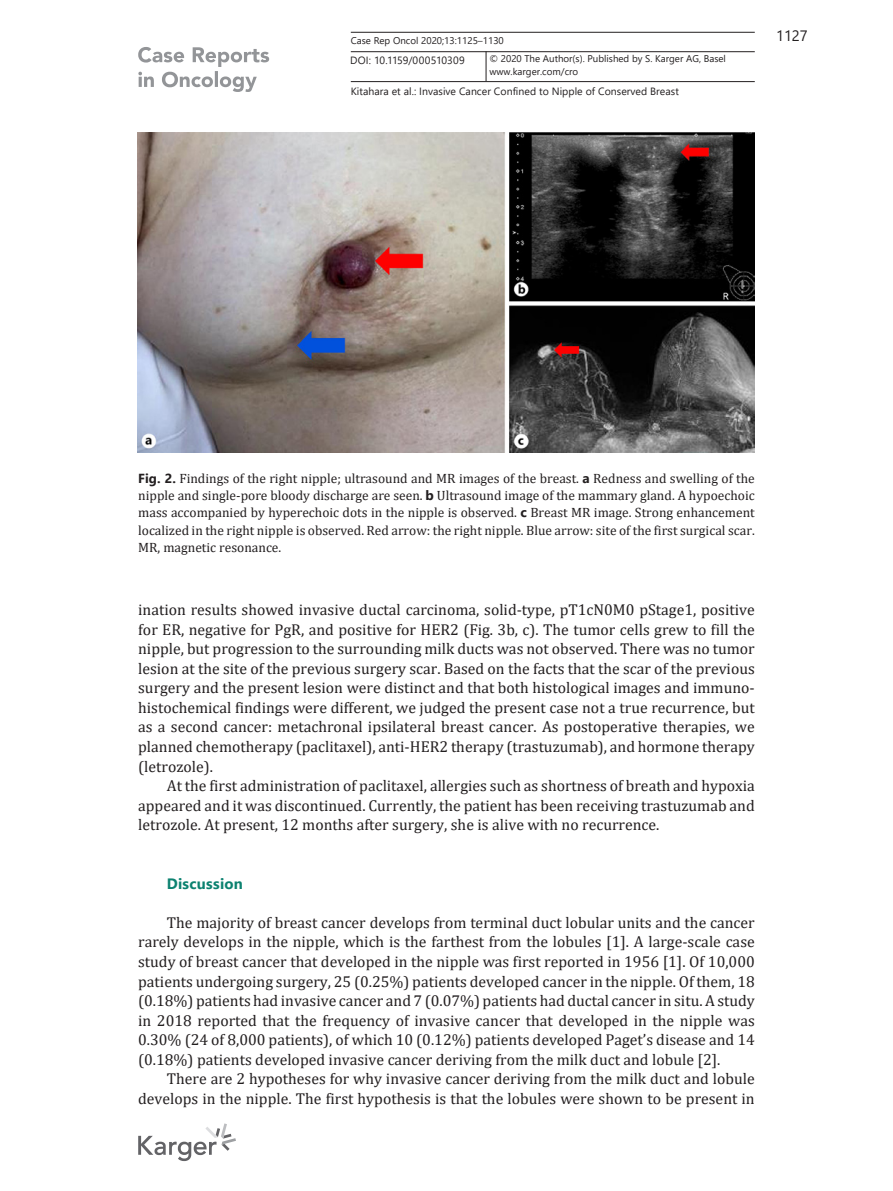
<style>
.page{position:relative;width:893px;height:1191px;background:#fff}
.page>*{position:absolute;margin:0;border:0;box-sizing:border-box;transform-origin:0 0}
.t1{font:15.75px/19.5px "Cambria";color:#231f20;text-align:justify}
.t2{font:700 15px "Segoe UI";letter-spacing:.015em;color:#0c8270}
.t3{font:15px "Segoe UI";color:#231f20}
.t4{font:13.5px/17.4px "Cambria";color:#231f20;text-align:justify}
.t5{font:10.5px "Segoe UI";letter-spacing:.005em;color:#231f20}
.t6{font:9.75px "Segoe UI";color:#231f20}
.s1{font-family:"Segoe UI";font-weight:700;font-size:13.2px}
.s2{font-family:"Segoe UI";font-weight:700}
</style>
<div class="page">
<svg style="left:138px;top:47px;width:131px;height:45px"></svg>
<hr style="left:351px;top:51px;width:404px;height:1px;background:#231f20">
<hr style="left:351px;top:81px;width:404px;height:1px;background:#231f20">
<hr style="left:351px;top:32px;width:404px;height:1px;background:#231f20">
<hr style="left:486px;top:51px;width:1px;height:30px;background:#231f20">
<svg style="left:138px;top:1123px;width:98px;height:38px"></svg>
<img style="left:138px;top:133px;width:617px;height:319px">
<p class="t6" style="left:351px;top:31px;width:155px">Case Rep Oncol 2020;13:1125–1130</p>
<p class="t5" style="left:350px;top:50px;width:116px">DOI: 10.1159/000510309</p>
<p class="t6" style="left:489px;top:50px;width:238px">© 2020 The Author(s). Published by S. Karger AG, Basel</p>
<p class="t6" style="left:489px;top:62px;width:90px">www.karger.com/cro</p>
<p class="t5" style="left:351px;top:81px;width:330px">Kitahara et al.: Invasive Cancer Confined to Nipple of Conserved Breast</p>
<p class="t3" style="left:776px;top:22px;width:33px">1127</p>
<p class="t4" style="left:138px;top:469px;width:618px"><span class="s1">Fig. 2.</span> Findings of the right nipple; ultrasound and MR images of the breast. <span class="s2">a</span> Redness and swelling of the nipple and single-pore bloody discharge are seen. <span class="s2">b</span> Ultrasound image of the mammary gland. A hypoechoic mass accompanied by hyperechoic dots in the nipple is observed. <span class="s2">c</span> Breast MR image. Strong enhancement localized in the right nipple is observed. Red arrow: the right nipple. Blue arrow: site of the first surgical scar.<br>MR, magnetic resonance.</p>
<p class="t1" style="left:138px;top:600px;width:618px">ination results showed invasive ductal carcinoma, solid-type, pT1cN0M0 pStage1, positive for ER, negative for PgR, and positive for HER2 (Fig. 3b, c). The tumor cells grew to fill the nipple, but progression to the surrounding milk ducts was not observed. There was no tumor lesion at the site of the previous surgery scar. Based on the facts that the scar of the previous surgery and the present lesion were distinct and that both histological images and immuno&shy;histochemical findings were different, we judged the present case not a true recurrence, but as a second cancer: metachronal ipsilateral breast cancer. As postoperative therapies, we planned chemotherapy (paclitaxel), anti-HER2 therapy (trastuzumab), and hormone therapy (letrozole).</p>
<p class="t1" style="left:138px;top:776px;width:618px;text-indent:29px">At the first administration of paclitaxel, allergies such as shortness of breath and hypoxia appeared and it was discontinued. Currently, the patient has been receiving trastuzumab and letrozole. At present, 12 months after surgery, she is alive with no recurrence.</p>
<p class="t2" style="left:167px;top:869px;width:77px">Discussion</p>
<p class="t1" style="left:138px;top:912px;width:618px;text-indent:29px">The majority of breast cancer develops from terminal duct lobular units and the cancer rarely develops in the nipple, which is the farthest from the lobules [1]. A large-scale case study of breast cancer that developed in the nipple was first reported in 1956 [1]. Of 10,000 patients undergoing surgery, 25 (0.25%) patients developed cancer in the nipple. Of them, 18 (0.18%) patients had invasive cancer and 7 (0.07%) patients had ductal cancer in situ. A study in 2018 reported that the frequency of invasive cancer that developed in the nipple was 0.30% (24 of 8,000 patients), of which 10 (0.12%) patients developed Paget’s disease and 14 (0.18%) patients developed invasive cancer deriving from the milk duct and lobule [2].</p>
<p class="t1" style="left:138px;top:1069px;width:618px;text-align:right">There are 2 hypotheses for why invasive cancer deriving from the milk duct and lobule develops in the nipple. The first hypothesis is that the lobules were shown to be present in</p>
</div>
